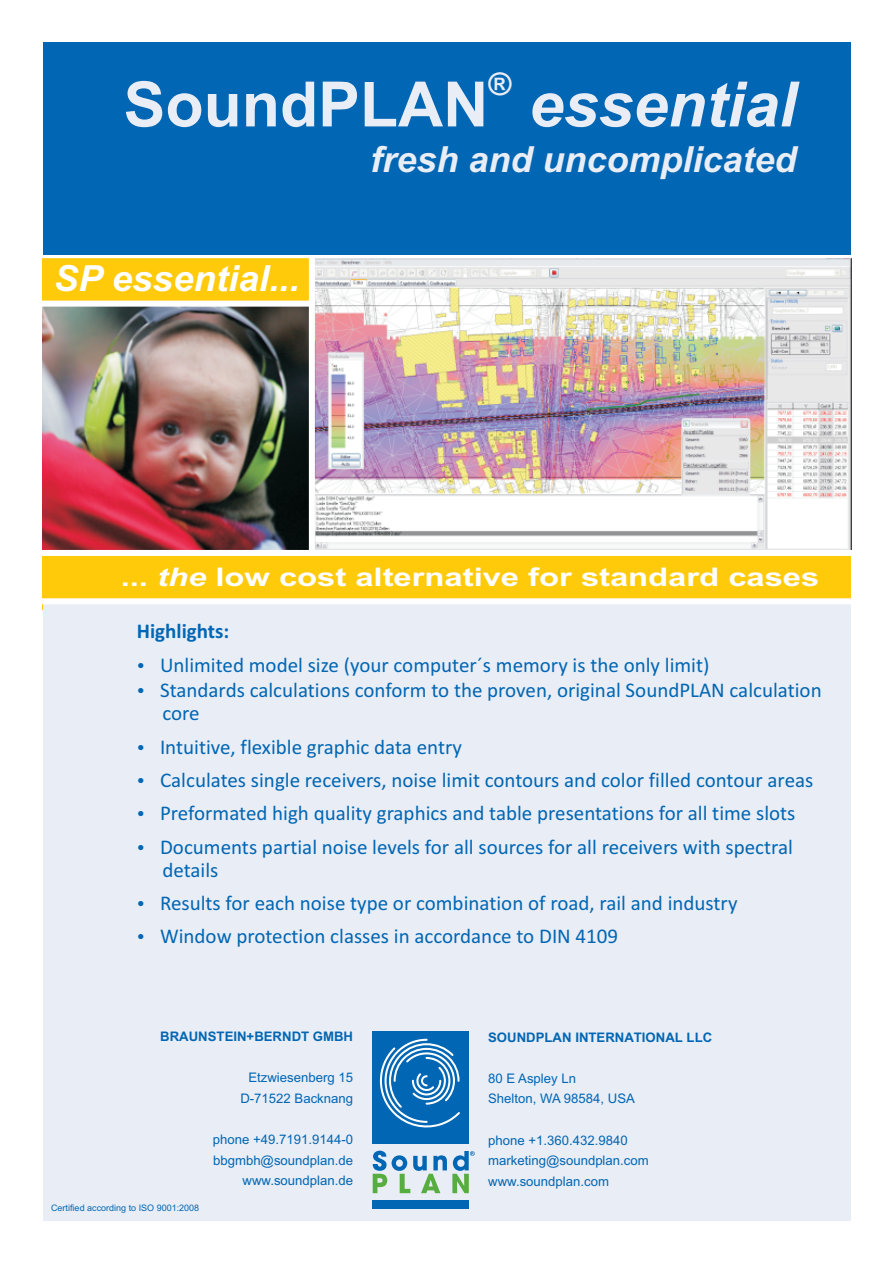
<style>
.page{position:relative;width:893px;height:1263px;background:#fff}
.page>*{position:absolute;margin:0;border:0;box-sizing:border-box;transform-origin:0 0}
.t1{font:700 62.55px "Arial";color:#e9edf6}
.t2{font:italic 700 36px "Arial";color:#e9edf6}
.t3{font:italic 700 36px "Arial";color:#fff}
.t4{font:700 31.2px "Arial";color:#e9edf6}
.t5{font:700 25.65px "Arial";color:#fff;scale:1.27 1}
.t6{font:21px/33.3px "Calibri";color:#0166b3}
.t7{font:700 21px "Calibri";color:#0166b3}
.t8{font:13.2px/20.5px "Arial";color:#0166b3;text-align:right}
.t9{font:700 13.2px "Arial";color:#0166b3}
.t10{font:9px "Arial";color:#0166b3}
.s1{font-style:italic}
</style>
<div class="page">
<div style="left:43px;top:540px;width:808px;height:70px;background:#feca0a"></div>
<img style="left:43px;top:307px;width:266px;height:243px">
<div style="left:43px;top:601px;width:807px;height:619px;background:#e9edf6"></div>
<div style="left:43px;top:255px;width:269px;height:49px;background:#feca0a"></div>
<img style="left:315px;top:258px;width:534px;height:292px">
<div style="left:43px;top:301px;width:269px;height:6px;background:#fff"></div>
<div style="left:43px;top:550px;width:807px;height:6px;background:#fff"></div>
<div style="left:41px;top:598px;width:808px;height:6px;background:#fff"></div>
<div style="left:309px;top:253px;width:6px;height:300px;background:#fff"></div>
<div style="left:43px;top:252px;width:807px;height:6px;background:#fff"></div>
<div style="left:43px;top:42px;width:808px;height:213px;background:#0166b3"></div>
<div style="left:373px;top:1200px;width:96px;height:9px;background:#0166b3"></div>
<svg style="left:373px;top:1150px;width:102px;height:43px"></svg>
<div style="left:373px;top:1031px;width:96px;height:113px;background:#0166b3"></div>
<svg style="left:380px;top:1039px;width:80px;height:89px"></svg>
<h3 class="t4" style="left:488px;top:72px;width:25px">®</h3>
<h1 class="t1" style="left:124px;top:81px;width:674px">SoundPLAN <span class="s1">essential</span></h1>
<h2 class="t2" style="left:370px;top:146px;width:428px">fresh and uncomplicated</h2>
<h2 class="t3" style="left:54px;top:264px;width:247px">SP essential...</h2>
<p class="t5" style="left:121px;top:567px;width:551px">... <span class="s1">the</span> low cost alternative for standard cases</p>
<p class="t7" style="left:137px;top:622px;width:94px">Highlights:</p>
<p class="t6" style="left:160px;top:653px;width:663px;line-height:25.7px">Unlimited model size (your computer´s memory is the only limit)<br>Standards calculations conform to the proven, original SoundPLAN calculation</p>
<p class="t6" style="left:160px;top:698px;width:655px">core<br>Intuitive, flexible graphic data entry<br>Calculates single receivers, noise limit contours and color filled contour areas Preformated high quality graphics and table presentations for all time slots Documents partial noise levels for all sources for all receivers with spectral</p>
<p class="t6" style="left:160px;top:855px;width:579px">details<br>Results for each noise type or combination of road, rail and industry<br>Window protection classes in accordance to DIN 4109</p>
<p class="t9" style="left:160px;top:1031px;width:194px">BRAUNSTEIN+BERNDT GMBH</p>
<p class="t8" style="left:240px;top:1068px;width:114px">Etzwiesenberg 15<br>D-71522 Backnang</p>
<p class="t8" style="left:213px;top:1130px;width:142px">phone +49.7191.9144-0 bbgmbh@soundplan.de www.soundplan.de</p>
<p class="t10" style="left:51px;top:1205px;width:150px">Certified according to ISO 9001:2008</p>
<p class="t9" style="left:488px;top:1032px;width:226px">SOUNDPLAN INTERNATIONAL LLC</p>
<p class="t8" style="left:488px;top:1069px;width:148px;text-align:left">80 E Aspley Ln<br>Shelton, WA 98584, USA</p>
<p class="t8" style="left:488px;top:1131px;width:162px;text-align:left">phone +1.360.432.9840 marketing@soundplan.com www.soundplan.com</p>
</div>
